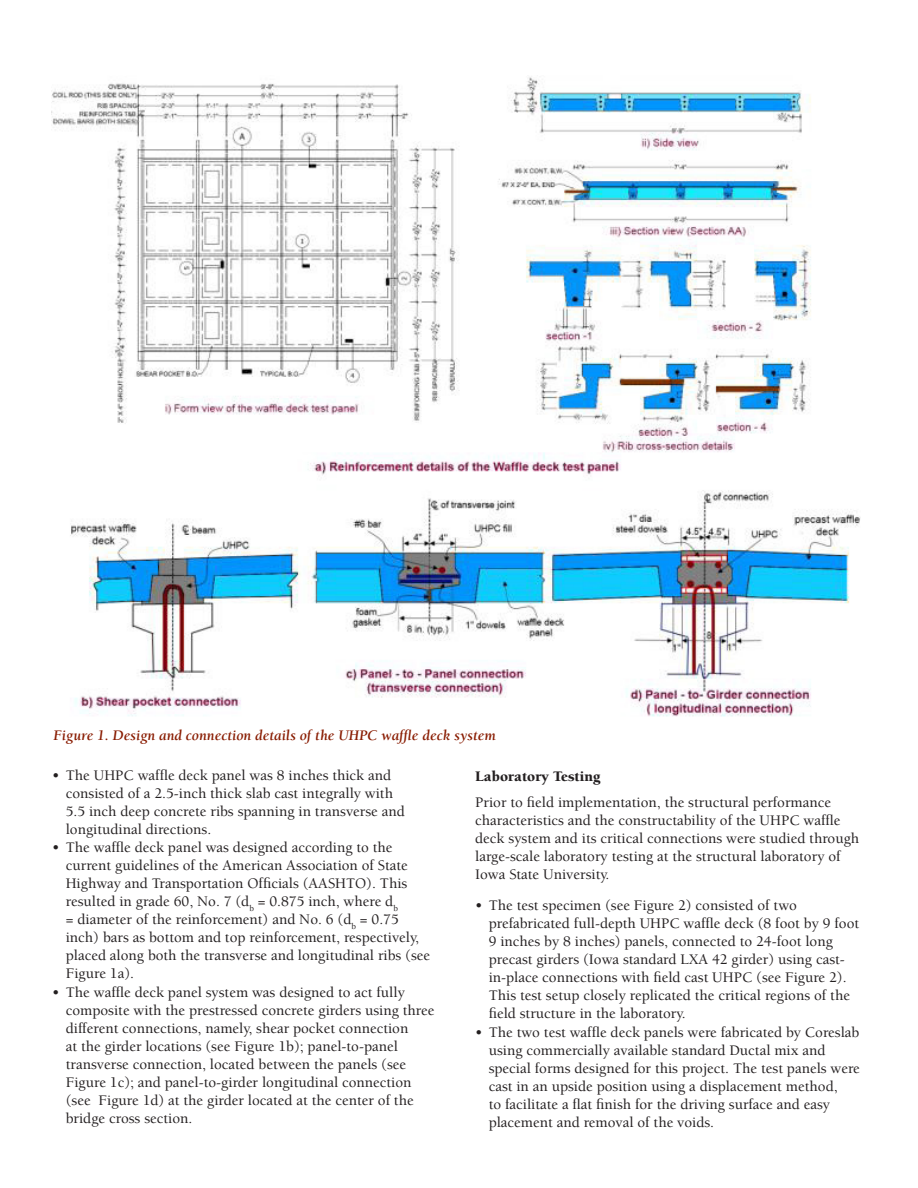
<style>
.page{position:relative;width:918px;height:1188px;background:#fff}
.page>*{position:absolute;margin:0;border:0;box-sizing:border-box;transform-origin:0 0}
.first_bullets{font:500 15px/18px "Berkeley";color:#231f20}
.Body_text{font:500 15px/18px "Berkeley";color:#231f20}
.t1{font:italic 700 15px "Berkeley";color:#891c02}
.head_1{font:900 15px "Berkeley";color:#231f20}
</style>
<div class="page">
<img style="left:51px;top:77px;width:810px;height:640px">
<p class="t1" style="left:54px;top:727px;width:444px">Figure 1. Design and connection details of the UHPC waffle deck system</p>
<p class="first_bullets" style="left:66px;top:767px;width:341px;text-indent:-14px">• The UHPC waffle deck panel was 8 inches thick and consisted of a 2.5-inch thick slab cast integrally with 5.5 inch deep concrete ribs spanning in transverse and longitudinal directions.</p>
<p class="first_bullets" style="left:66px;top:839px;width:366px;text-indent:-14px">• The waffle deck panel was designed according to the current guidelines of the American Association of State Highway and Transportation Officials (AASHTO). This resulted in grade 60, No. 7 (d<sub>b</sub> = 0.875 inch, where d<sub>b<br></sub>= diameter of the reinforcement) and No. 6 (d<sub>b</sub> = 0.75 inch) bars as bottom and top reinforcement, respectively, placed along both the transverse and longitudinal ribs (see Figure 1a).</p>
<p class="first_bullets" style="left:66px;top:984px;width:370px;text-indent:-14px">• The waffle deck panel system was designed to act fully composite with the prestressed concrete girders using three different connections, namely, shear pocket connection<br>at the girder locations (see Figure 1b); panel-to-panel transverse connection, located between the panels (see Figure 1c); and panel-to-girder longitudinal connection (see Figure 1d) at the girder located at the center of the bridge cross section.</p>
<p class="head_1" style="left:475px;top:768px;width:127px">Laboratory Testing</p>
<p class="Body_text" style="left:475px;top:793px;width:386px">Prior to field implementation, the structural performance characteristics and the constructability of the UHPC waffle deck system and its critical connections were studied through large-scale laboratory testing at the structural laboratory of Iowa State University.</p>
<p class="first_bullets" style="left:489px;top:897px;width:372px;text-indent:-14px">• The test specimen (see Figure 2) consisted of two prefabricated full-depth UHPC waffle deck (8 foot by 9 foot 9 inches by 8 inches) panels, connected to 24-foot long precast girders (Iowa standard LXA 42 girder) using cast&shy;in-place connections with field cast UHPC (see Figure 2).<br>This test setup closely replicated the critical regions of the field structure in the laboratory.</p>
<p class="first_bullets" style="left:489px;top:1023px;width:373px;text-indent:-14px">• The two test waffle deck panels were fabricated by Coreslab using commercially available standard Ductal mix and special forms designed for this project. The test panels were cast in an upside position using a displacement method,<br>to facilitate a flat finish for the driving surface and easy placement and removal of the voids.</p>
</div>
